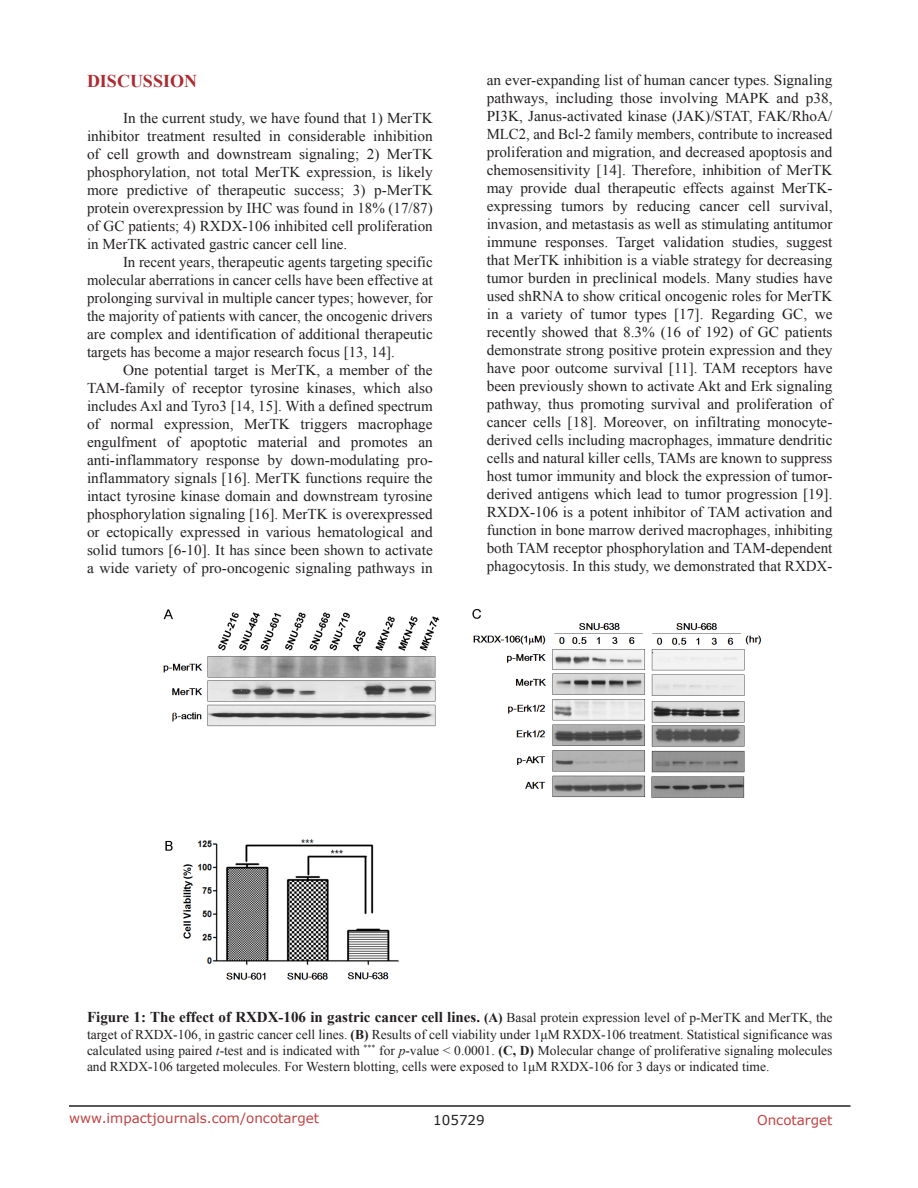
<style>
.page{position:relative;width:918px;height:1188px;background:#fff}
.page>*{position:absolute;margin:0;border:0;box-sizing:border-box;transform-origin:0 0}
.Heading{font:700 18px "Times New Roman";color:#ac2b31}
.BodyText{font:15px/18px "Times New Roman";color:#231f20;text-align:justify}
.figuretext{font:700 15px "Times New Roman";color:#231f20}
.figuretext-2{font:13.5px/16.2px "Times New Roman";color:#231f20;text-align:justify}
.t1{font:13.5px "Verdana";color:#c24141}
.t2{font:13.5px "Verdana";color:#231f20}
.s1{font-size:13.5px}
.s2{font-weight:400;font-size:13.5px}
.s3{font-weight:700}
.s4{font-style:italic}
</style>
<div class="page">
<hr style="left:69px;top:1105px;width:781px;height:2px;background:#231f20">
<img style="left:163px;top:609px;width:598px;height:371px">
<p class="Heading" style="left:87px;top:69px;width:112px">DISCUSSION</p>
<p class="BodyText" style="left:87px;top:109px;width:347px;text-indent:36px">In the current study, we have found that 1) MerTK inhibitor treatment resulted in considerable inhibition of cell growth and downstream signaling; 2) MerTK phosphorylation, not total MerTK expression, is likely more predictive of therapeutic success; 3) p-MerTK protein overexpression by IHC was found in 18% (17/87) of GC patients; 4) RXDX-106 inhibited cell proliferation in MerTK activated gastric cancer cell line.</p>
<p class="BodyText" style="left:87px;top:253px;width:347px;text-indent:36px">In recent years, therapeutic agents targeting specific molecular aberrations in cancer cells have been effective at prolonging survival in multiple cancer types; however, for the majority of patients with cancer, the oncogenic drivers are complex and identification of additional therapeutic targets has become a major research focus [13, 14].</p>
<p class="BodyText" style="left:87px;top:361px;width:347px;text-indent:36px">One potential target is MerTK, a member of the TAM-family of receptor tyrosine kinases, which also includes Axl and Tyro3 [14, 15]. With a defined spectrum of normal expression, MerTK triggers macrophage engulfment of apoptotic material and promotes an anti-inflammatory response by down-modulating pro&shy;inflammatory signals [16]. MerTK functions require the intact tyrosine kinase domain and downstream tyrosine phosphorylation signaling [16]. MerTK is overexpressed or ectopically expressed in various hematological and solid tumors [6-10]. It has since been shown to activate a wide variety of pro-oncogenic signaling pathways in</p>
<p class="BodyText" style="left:487px;top:71px;width:347px">an ever-expanding list of human cancer types. Signaling pathways, including those involving MAPK and p38, PI3K, Janus-activated kinase (JAK)/STAT, FAK/RhoA/ MLC2, and Bcl-2 family members, contribute to increased proliferation and migration, and decreased apoptosis and chemosensitivity [14]. Therefore, inhibition of MerTK may provide dual therapeutic effects against MerTK&shy;expressing tumors by reducing cancer cell survival, invasion, and metastasis as well as stimulating antitumor immune responses. Target validation studies, suggest that MerTK inhibition is a viable strategy for decreasing tumor burden in preclinical models. Many studies have used shRNA to show critical oncogenic roles for MerTK in a variety of tumor types [17]. Regarding GC, we recently showed that 8.3% (16 of 192) of GC patients demonstrate strong positive protein expression and they have poor outcome survival [11]. TAM receptors have been previously shown to activate Akt and Erk signaling pathway, thus promoting survival and proliferation of cancer cells [18]. Moreover, on infiltrating monocyte&shy;derived cells including macrophages, immature dendritic cells and natural killer cells, TAMs are known to suppress host tumor immunity and block the expression of tumor&shy;derived antigens which lead to tumor progression [19].<br>RXDX-106 is a potent inhibitor of TAM activation and function in bone marrow derived macrophages, inhibiting both TAM receptor phosphorylation and TAM-dependent phagocytosis. In this study, we demonstrated that RXDX-</p>
<p class="figuretext" style="left:87px;top:1007px;width:747px">Figure 1: The effect of RXDX-106 in gastric cancer cell lines. <span class="s1">(A)</span> <span class="s2">Basal protein expression level of p-MerTK and MerTK, the</span></p>
<p class="figuretext-2" style="left:87px;top:1026px;width:747px">target of RXDX-106, in gastric cancer cell lines. <span class="s3">(B)</span> Results of cell viability under 1μM RXDX-106 treatment. Statistical significance was calculated using paired <span class="s4">t</span>-test and is indicated with <sup>***</sup> for <span class="s4">p</span>-value &lt; 0.0001. <span class="s3">(C, D)</span> Molecular change of proliferative signaling molecules and RXDX-106 targeted molecules. For Western blotting, cells were exposed to 1μM RXDX-106 for 3 days or indicated time.</p>
<p class="t1" style="left:69px;top:1109px;width:252px">www.impactjournals.com/oncotarget</p>
<p class="t2" style="left:433px;top:1111px;width:53px">105729</p>
<p class="t1" style="left:757px;top:1111px;width:77px">Oncotarget</p>
</div>
